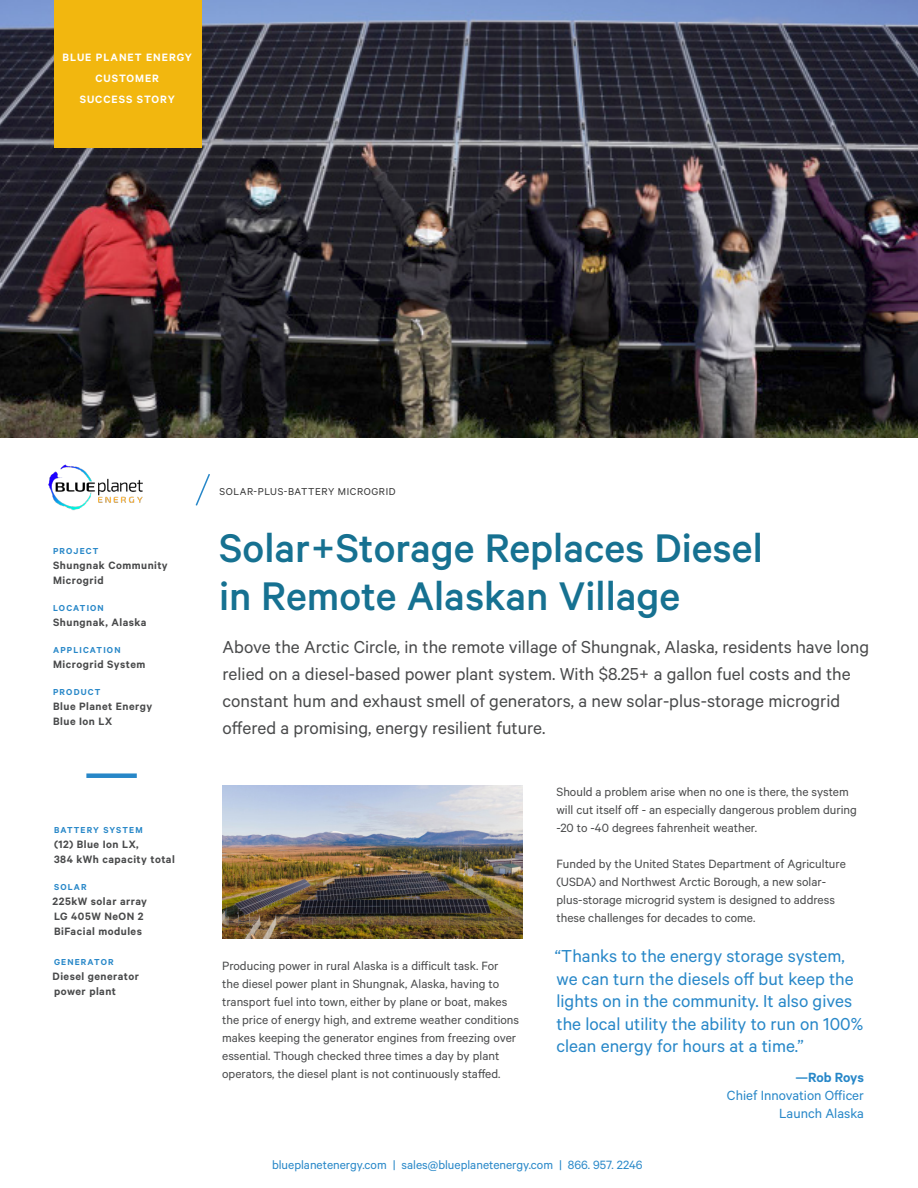
<style>
.page{position:relative;width:918px;height:1188px;background:#fff}
.page>*{position:absolute;margin:0;border:0;box-sizing:border-box;transform-origin:0 0}
.t1{font:500 45px "Calibre";color:#167191}
.t2{font:19.5px/27px "Calibre";color:#494a4b}
.t3{font:19.5px/22.5px "Calibre";color:#2787c8}
.t4{font:15px "Calibre";color:#2787c8}
.t5{font:600 15px "Calibre";letter-spacing:-.005em;color:#2787c8}
.t6{font:13.5px/18px "Calibre";color:#494a4b}
.t7{font:13.5px "Calibre";color:#2787c8}
.t8{font:600 12px/15px "Calibre";letter-spacing:.04em;color:#494a4b}
.t9{font:600 12px/21px "Calibre";letter-spacing:.08em;color:#fff;text-align:center}
.t10{font:11.25px "Calibre";letter-spacing:.05em;color:#333}
.t11{font:600 9.75px "Calibre";letter-spacing:.12em;color:#2787c8}
</style>
<div class="page">
<img style="left:0;top:0;width:918px;height:437px">
<div style="left:54px;top:0;width:148px;height:148px;background:#f2b70f"></div>
<svg style="left:195px;top:474px;width:15px;height:32px"></svg>
<div style="left:86px;top:773px;width:51px;height:5px;background:#2787c8"></div>
<img style="left:223px;top:786px;width:300px;height:153px">
<img style="left:48px;top:464px;width:95px;height:47px">
<p class="t9" style="left:63px;top:47px;width:131px">BLUE PLANET ENERGY<br>CUSTOMER</p>
<p class="t9" style="left:80px;top:89px;width:97px">SUCCESS STORY</p>
<p class="t11" style="left:53px;top:545px;width:47px">PROJECT</p>
<p class="t8" style="left:53px;top:557px;width:116px">Shungnak Community</p>
<p class="t8" style="left:53px;top:572px;width:52px">Microgrid</p>
<p class="t11" style="left:53px;top:602px;width:52px">LOCATION</p>
<p class="t8" style="left:53px;top:614px;width:95px">Shungnak, Alaska</p>
<p class="t11" style="left:53px;top:644px;width:69px">APPLICATION</p>
<p class="t8" style="left:53px;top:656px;width:94px">Microgrid System</p>
<p class="t11" style="left:53px;top:686px;width:49px">PRODUCT</p>
<p class="t8" style="left:53px;top:698px;width:101px">Blue Planet Energy</p>
<p class="t8" style="left:53px;top:713px;width:60px">Blue Ion LX</p>
<p class="t11" style="left:54px;top:824px;width:90px">BATTERY SYSTEM</p>
<p class="t8" style="left:54px;top:836px;width:122px">(12) Blue Ion LX,<br>384 kWh capacity total</p>
<p class="t11" style="left:54px;top:881px;width:34px">SOLAR</p>
<p class="t8" style="left:53px;top:893px;width:96px">225kW solar array</p>
<p class="t8" style="left:54px;top:908px;width:91px">LG 405W NeON 2</p>
<p class="t8" style="left:54px;top:923px;width:90px">BiFacial modules</p>
<p class="t11" style="left:54px;top:956px;width:61px">GENERATOR</p>
<p class="t8" style="left:53px;top:968px;width:88px">Diesel generator</p>
<p class="t8" style="left:54px;top:983px;width:64px">power plant</p>
<p class="t10" style="left:220px;top:485px;width:177px">SOLAR-PLUS-BATTERY MICROGRID</p>
<p class="t1" style="left:219px;top:522px;width:545px">Solar+Storage Replaces Diesel</p>
<p class="t1" style="left:219px;top:570px;width:463px">in Remote Alaskan Village</p>
<p class="t2" style="left:223px;top:632px;width:648px">Above the Arctic Circle, in the remote village of Shungnak, Alaska, residents have long relied on a diesel-based power plant system. With $8.25+ a gallon fuel costs and the</p>
<p class="t2" style="left:223px;top:686px;width:619px">constant hum and exhaust smell of generators, a new solar-plus-storage microgrid</p>
<p class="t2" style="left:223px;top:713px;width:324px">offered a promising, energy resilient future.</p>
<p class="t6" style="left:222px;top:957px;width:298px">Producing power in rural Alaska is a difficult task. For<br>the diesel power plant in Shungnak, Alaska, having to transport fuel into town, either by plane or boat, makes the price of energy high, and extreme weather conditions makes keeping the generator engines from freezing over essential. Though checked three times a day by plant operators, the diesel plant is not continuously staffed.</p>
<p class="t6" style="left:557px;top:782px;width:302px">Should a problem arise when no one is there, the system will cut itself off - an especially dangerous problem during -20 to -40 degrees fahrenheit weather.</p>
<p class="t6" style="left:556px;top:854px;width:291px">Funded by the United States Department of Agriculture (USDA) and Northwest Arctic Borough, a new solar&shy;plus-storage microgrid system is designed to address these challenges for decades to come.</p>
<p class="t3" style="left:555px;top:944px;width:310px">“Thanks to the energy storage system, we can turn the diesels off but keep the lights on in the community. It also gives the local utility the ability to run on 100% clean energy for hours at a time.”</p>
<p class="t5" style="left:795px;top:1069px;width:70px">—Rob Roys</p>
<p class="t4" style="left:727px;top:1087px;width:139px">Chief Innovation Officer</p>
<p class="t4" style="left:779px;top:1105px;width:86px">Launch Alaska</p>
<p class="t7" style="left:272px;top:1157px;width:372px">blueplanetenergy.com | sales@blueplanetenergy.com | 866. 957. 2246</p>
</div>
